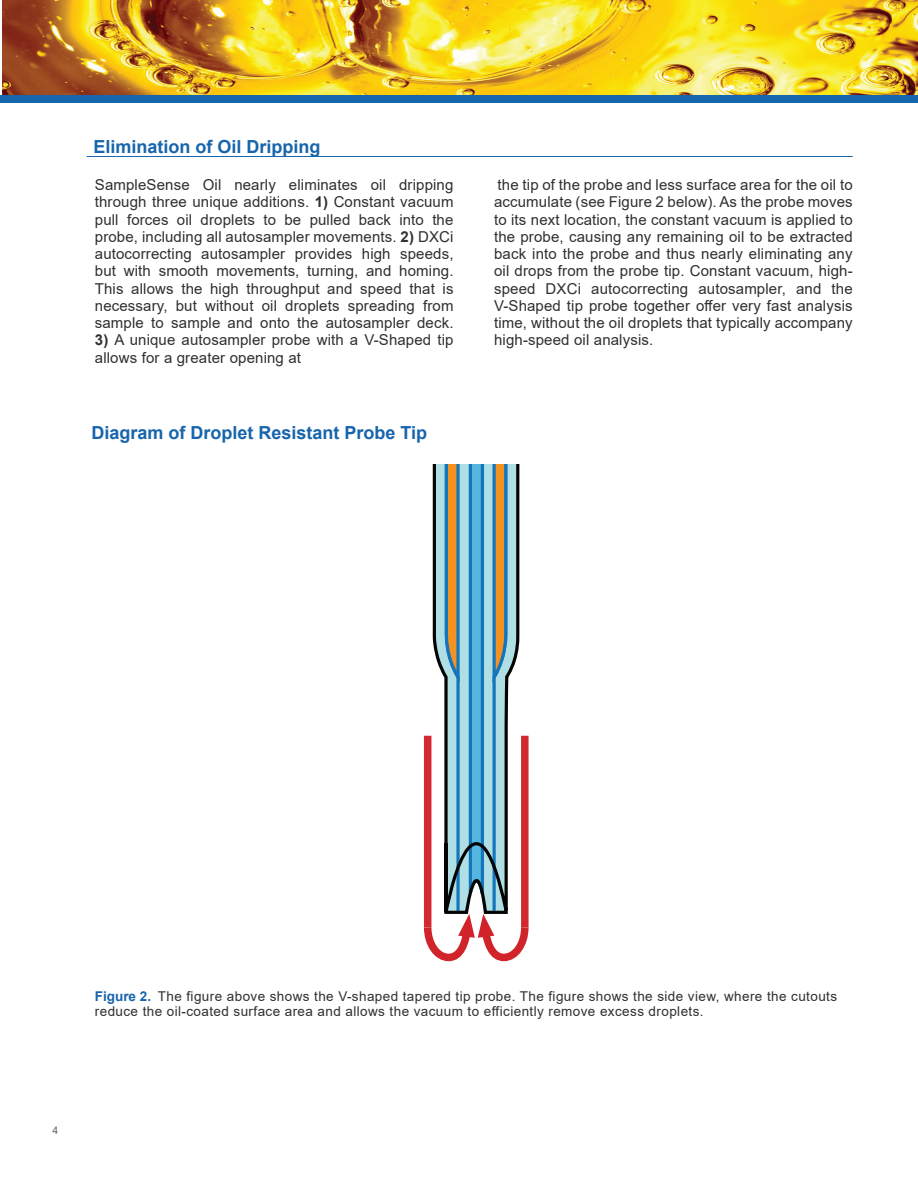
<style>
.page{position:relative;width:918px;height:1188px;background:#fff}
.page>*{position:absolute;margin:0;border:0;box-sizing:border-box;transform-origin:0 0}
.t1{font:700 18px "Arial";color:#1765ac}
.t2{font:15px/17.2px "Arial";letter-spacing:.01em;color:#312f30;text-align:justify}
.t3{font:13.5px/15px "Arial";letter-spacing:.03em;color:#312f30}
.t4{font:10.5px "Arial";color:#636366}
.s1{font-weight:700}
.s2{font-weight:700;color:#1765ac}
</style>
<div class="page">
<hr style="left:87px;top:156px;width:766px;height:1px;background:#1765ac">
<img style="left:2px;top:0;width:916px;height:96px">
<div style="left:0;top:96px;width:918px;height:7px;background:#1765ac"></div>
<svg style="left:424px;top:465px;width:105px;height:497px"></svg>
<div style="left:521px;top:736px;width:8px;height:191px;background:#d1232a"></div>
<p class="t1" style="left:93px;top:134px;width:229px">Elimination of Oil Dripping</p>
<p class="t2" style="left:95px;top:176px;width:360px">SampleSense Oil nearly eliminates oil dripping through three unique additions. <span class="s1">1)</span> Constant vacuum pull forces oil droplets to be pulled back into the probe, including all autosampler movements. <span class="s1">2)</span> DXCi autocorrecting autosampler provides high speeds, but with smooth movements, turning, and homing.<br>This allows the high throughput and speed that is necessary, but without oil droplets spreading from sample to sample and onto the autosampler deck.</p>
<p class="t2" style="left:95px;top:331px;width:360px"><span class="s1">3)</span> A unique autosampler probe with a V-Shaped tip allows for a greater opening at</p>
<p class="t1" style="left:91px;top:420px;width:337px">Diagram of Droplet Resistant Probe Tip</p>
<p class="t2" style="left:494px;top:176px;width:360px">the tip of the probe and less surface area for the oil to accumulate (see Figure 2 below). As the probe moves to its next location, the constant vacuum is applied to the probe, causing any remaining oil to be extracted back into the probe and thus nearly eliminating any oil drops from the probe tip. Constant vacuum, high&shy;speed DXCi autocorrecting autosampler, and the V-Shaped tip probe together offer very fast analysis time, without the oil droplets that typically accompany high-speed oil analysis.</p>
<p class="t3" style="left:95px;top:989px;width:744px"><span class="s2">Figure 2.</span> The figure above shows the V-shaped tapered tip probe. The figure shows the side view, where the cutouts reduce the oil-coated surface area and allows the vacuum to efficiently remove excess droplets.</p>
<p class="t4" style="left:52px;top:1123px;width:7px">4</p>
</div>
